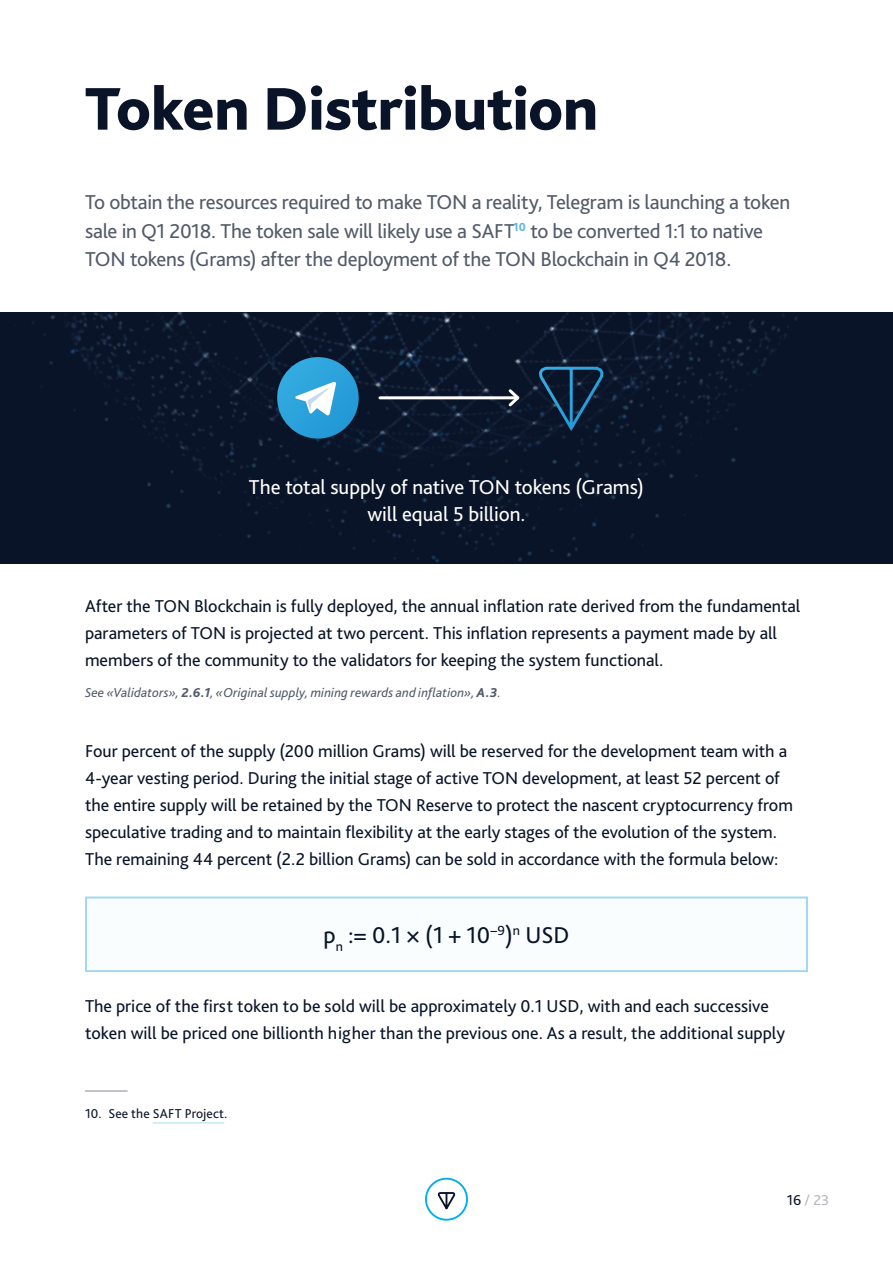
<style>
.page{position:relative;width:893px;height:1263px;background:#fff}
.page>*{position:absolute;margin:0;border:0;box-sizing:border-box;transform-origin:0 0}
.t1{font:800 63px "Bliss Pro";letter-spacing:-.005em;color:#0a1428}
.t2{font:24px "Bliss Pro";color:#0a1428}
.t3{font:21px/28.5px "Bliss Pro";letter-spacing:-.015em;color:#535b69}
.t4{font:21px/27px "Bliss Pro";letter-spacing:-.005em;color:#fff;text-align:center}
.t5{font:18px/27px "Bliss Pro";color:#0a1428}
.t6{font:15px "Bliss Pro";color:#b6b9be}
.t7{font:italic 13.5px "Bliss Pro";letter-spacing:.01em;color:#535b69}
.t8{font:13.5px "Bliss Pro";letter-spacing:.01em;color:#0a1428}
.s1{font-weight:800}
.s2{color:#0a1428}
</style>
<div class="page">
<div style="left:0;top:312px;width:893px;height:251px;background:#0a1428"></div>
<svg style="left:536px;top:365px;width:70px;height:69px;background:#112c46"></svg>
<div style="left:277px;top:357px;width:82px;height:82px;background:#2aa1da;border-radius:41px"></div>
<svg style="left:295px;top:381px;width:41px;height:35px"></svg>
<hr style="left:380px;top:396px;width:138px;height:3px;background:#fff">
<svg style="left:506px;top:386px;width:16px;height:23px"></svg>
<div style="left:86px;top:897px;width:721px;height:74px;background:#f9fdfe"></div>
<div style="left:85px;top:896px;width:723px;height:76px;border:2px solid #9cd7f1"></div>
<hr style="left:85px;top:1091px;width:43px;height:1px;background:#858993">
<hr style="left:153px;top:1122px;width:71px;height:2px;background:#c3e7f7">
<svg style="left:437px;top:1192px;width:19px;height:18px"></svg>
<div style="left:425px;top:1178px;width:43px;height:43px;border:2px solid #00aeef;border-radius:50%"></div>
<h1 class="t1" style="left:85px;top:70px;width:515px">Token Distribution</h1>
<p class="t3" style="left:85px;top:187px;width:707px">To obtain the resources required to make TON a reality, Telegram is launching a token sale in Q1 2018. The token sale will likely use a SAFT<sup>10</sup> to be converted 1:1 to native<br>TON tokens (Grams) after the deployment of the TON Blockchain in Q4 2018.</p>
<p class="t4" style="left:249px;top:473px;width:397px">The total supply of native TON tokens (Grams) will equal 5 billion.</p>
<p class="t5" style="left:85px;top:592px;width:717px">After the TON Blockchain is fully deployed, the annual inflation rate derived from the fundamental parameters of TON is projected at two percent. This inflation represents a payment made by all members of the community to the validators for keeping the system functional.</p>
<p class="t7" style="left:85px;top:684px;width:417px">See «Validators», <span class="s1">2.6.1</span>, «Original supply, mining rewards and inflation», <span class="s1">A.3</span>.</p>
<p class="t5" style="left:85px;top:737px;width:709px">Four percent of the supply (200 million Grams) will be reserved for the development team with a 4-year vesting period. During the initial stage of active TON development, at least 52 percent of the entire supply will be retained by the TON Reserve to protect the nascent cryptocurrency from speculative trading and to maintain flexibility at the early stages of the evolution of the system.<br>The remaining 44 percent (2.2 billion Grams) can be sold in accordance with the formula below:</p>
<h2 class="t2" style="left:323px;top:920px;width:247px">p<sub>n</sub> := 0.1 × (1 + 10<sup>−9</sup>)<sup>n</sup> USD</h2>
<p class="t5" style="left:85px;top:992px;width:702px">The price of the first token to be sold will be approximately 0.1 USD, with and each successive token will be priced one billionth higher than the previous one. As a result, the additional supply</p>
<p class="t8" style="left:85px;top:1105px;width:144px">10. See the SAFT Project.</p>
<p class="t6" style="left:787px;top:1190px;width:44px"><span class="s2">16</span> / 23</p>
</div>
